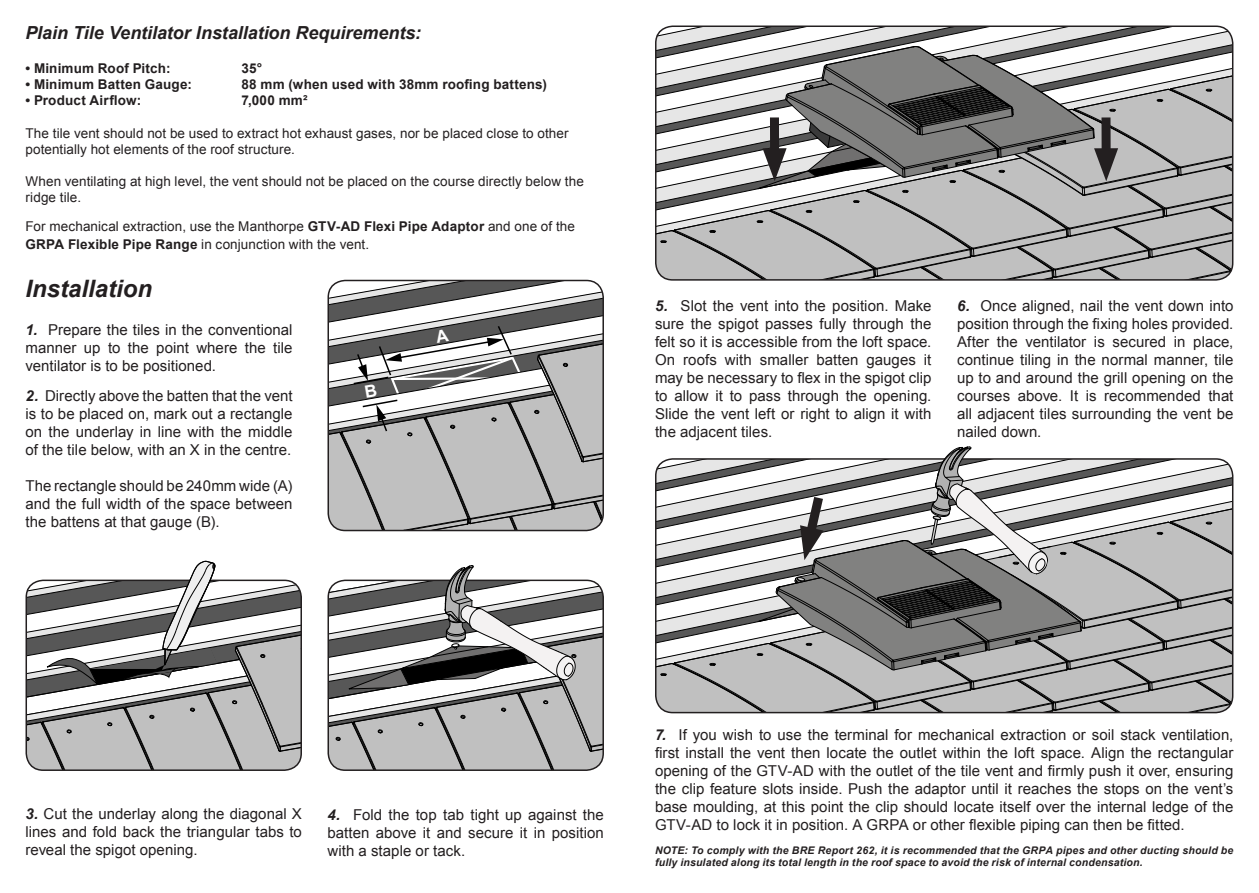
<style>
.page{position:relative;width:1259px;height:893px;background:#fff}
.page>*{position:absolute;margin:0;border:0;box-sizing:border-box;transform-origin:0 0}
.t1{font:italic 700 24px "Arial";color:#231f20}
.t2{font:italic 700 18px "Arial";letter-spacing:-.005em;color:#231f20}
.t3{font:15px/18px "Arial";letter-spacing:.005em;color:#231f20;text-align:justify}
.t4{font:13.5px/16.2px "Arial";letter-spacing:.005em;color:#231f20}
.t5{font:700 13.5px "Arial";letter-spacing:.015em;color:#231f20}
.t6{font:italic 700 10.5px/12.6px "Arial";letter-spacing:.02em;color:#231f20}
.s1{font-weight:700}
.s2{font-weight:700;font-style:italic}
</style>
<div class="page">
<svg style="left:26px;top:561px;width:276px;height:209px"></svg>
<svg style="left:328px;top:565px;width:275px;height:205px"></svg>
<svg style="left:656px;top:26px;width:577px;height:254px;background:#a6a6a6"></svg>
<svg style="left:656px;top:446px;width:577px;height:267px"></svg>
<svg style="left:328px;top:280px;width:275px;height:251px"></svg>
<p class="t2" style="left:26px;top:20px;width:397px">Plain Tile Ventilator Installation Requirements:</p>
<p class="t5" style="left:26px;top:59px;width:147px">• Minimum Roof Pitch:</p>
<p class="t5" style="left:242px;top:59px;width:22px">35°</p>
<p class="t5" style="left:26px;top:75px;width:168px">• Minimum Batten Gauge:</p>
<p class="t5" style="left:242px;top:75px;width:307px">88 mm (when used with 38mm roofing battens)</p>
<p class="t5" style="left:26px;top:91px;width:117px">• Product Airflow:</p>
<p class="t5" style="left:242px;top:91px;width:68px">7,000 mm²</p>
<p class="t4" style="left:26px;top:125px;width:544px">The tile vent should not be used to extract hot exhaust gases, nor be placed close to other potentially hot elements of the roof structure.</p>
<p class="t4" style="left:26px;top:174px;width:560px">When ventilating at high level, the vent should not be placed on the course directly below the ridge tile.</p>
<p class="t4" style="left:26px;top:217px;width:551px;line-height:18px">For mechanical extraction, use the Manthorpe <span class="s1">GTV-AD Flexi Pipe Adaptor</span> and one of the<br><span class="s1">GRPA Flexible Pipe Range</span> in conjunction with the vent.</p>
<p class="t1" style="left:26px;top:273px;width:128px">Installation</p>
<p class="t3" style="left:26px;top:321px;width:268px"><span class="s2">1.</span> Prepare the tiles in the conventional manner up to the point where the tile ventilator is to be positioned.</p>
<p class="t3" style="left:26px;top:387px;width:269px"><span class="s2">2.</span> Directly above the batten that the vent</p>
<p class="t3" style="left:26px;top:405px;width:268px">is to be placed on, mark out a rectangle on the underlay in line with the middle of the tile below, with an X in the centre.</p>
<p class="t3" style="left:26px;top:477px;width:268px">The rectangle should be 240mm wide (A) and the full width of the space between the battens at that gauge (B).</p>
<p class="t3" style="left:655px;top:297px;width:278px"><span class="s2">5.</span> Slot the vent into the position. Make sure the spigot passes fully through the felt so it is accessible from the loft space.<br>On roofs with smaller batten gauges it may be necessary to flex in the spigot clip to allow it to pass through the opening.<br>Slide the vent left or right to align it with the adjacent tiles.</p>
<p class="t3" style="left:957px;top:297px;width:278px"><span class="s2">6.</span> Once aligned, nail the vent down into position through the fixing holes provided.<br>After the ventilator is secured in place, continue tiling in the normal manner, tile up to and around the grill opening on the courses above. It is recommended that all adjacent tiles surrounding the vent be nailed down.</p>
<p class="t3" style="left:26px;top:805px;width:278px"><span class="s2">3.</span> Cut the underlay along the diagonal X lines and fold back the triangular tabs to reveal the spigot opening.</p>
<p class="t3" style="left:327px;top:806px;width:278px"><span class="s2">4.</span> Fold the top tab tight up against the batten above it and secure it in position with a staple or tack.</p>
<p class="t3" style="left:655px;top:726px;width:580px"><span class="s2">7.</span> If you wish to use the terminal for mechanical extraction or soil stack ventilation, first install the vent then locate the outlet within the loft space. Align the rectangular opening of the GTV-AD with the outlet of the tile vent and firmly push it over, ensuring the clip feature slots inside. Push the adaptor until it reaches the stops on the vent’s base moulding, at this point the clip should locate itself over the internal ledge of the GTV-AD to lock it in position. A GRPA or other flexible piping can then be fitted.</p>
<p class="t6" style="left:655px;top:844px;width:580px">NOTE: To comply with the BRE Report 262, it is recommended that the GRPA pipes and other ducting should be fully insulated along its total length in the roof space to avoid the risk of internal condensation.</p>
</div>
